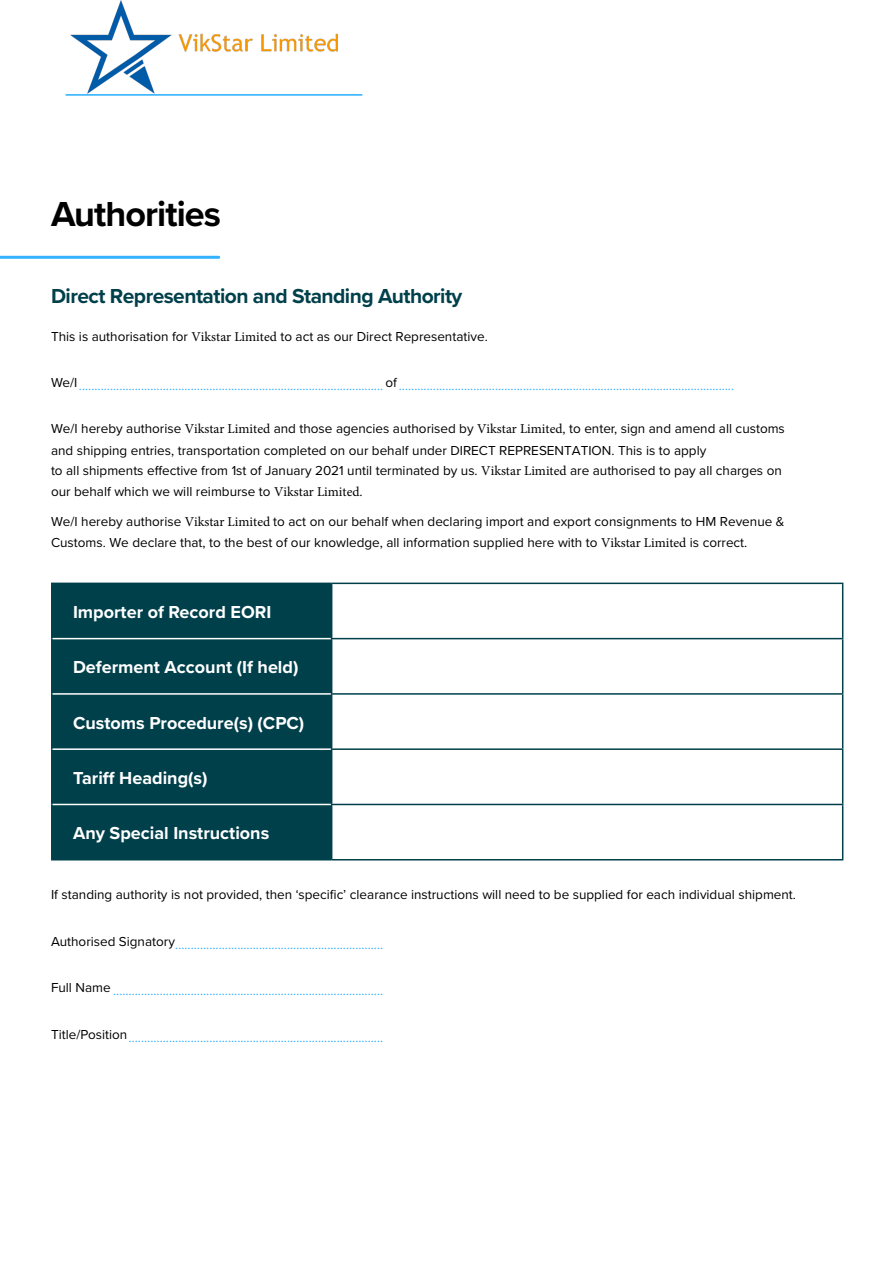
<style>
.page{position:relative;width:893px;height:1263px;background:#fff}
.page>*{position:absolute;margin:0;border:0;box-sizing:border-box;transform-origin:0 0}
.t1{font:700 36px "Proxima Nova";letter-spacing:-.025em;color:#000}
.t2{font:700 21px "Proxima Nova";letter-spacing:-.025em;color:#00404b}
.t3{font:700 18px "Proxima Nova";color:#fff}
.t4{font:13.5px/21px "Proxima Nova";color:#000}
.t5{font:13.5px "Proxima Nova";color:#33b3ff}
.s1{font-family:"Minion Pro"}
</style>
<div class="page">
<svg style="left:65px;top:94px;width:298px;height:2px"></svg>
<hr style="left:0;top:256px;width:219px;height:3px;background:#33b3ff">
<div style="left:53px;top:584px;width:278px;height:275px;background:#00404b"></div>
<hr style="left:51px;top:583px;width:281px;height:1px;background:#00404b">
<hr style="left:51px;top:584px;width:2px;height:55px;background:#00404b">
<hr style="left:332px;top:583px;width:511px;height:1px;background:#00404b">
<hr style="left:842px;top:584px;width:1px;height:54px;background:#00404b">
<hr style="left:51px;top:639px;width:2px;height:55px;background:#00404b">
<hr style="left:842px;top:639px;width:1px;height:54px;background:#00404b">
<hr style="left:51px;top:694px;width:2px;height:55px;background:#00404b">
<hr style="left:842px;top:695px;width:1px;height:53px;background:#00404b">
<hr style="left:51px;top:749px;width:2px;height:55px;background:#00404b">
<hr style="left:842px;top:750px;width:1px;height:54px;background:#00404b">
<hr style="left:51px;top:804px;width:2px;height:55px;background:#00404b">
<hr style="left:842px;top:805px;width:1px;height:54px;background:#00404b">
<hr style="left:51px;top:859px;width:281px;height:1px;background:#00404b">
<hr style="left:332px;top:859px;width:511px;height:1px;background:#00404b">
<hr style="left:53px;top:638px;width:278px;height:1px;background:#fff">
<hr style="left:53px;top:693px;width:278px;height:2px;background:#fff">
<hr style="left:53px;top:748px;width:278px;height:2px;background:#fff">
<hr style="left:53px;top:804px;width:278px;height:1px;background:#fff">
<hr style="left:331px;top:638px;width:512px;height:1px;background:#00404b">
<hr style="left:331px;top:693px;width:512px;height:2px;background:#00404b">
<hr style="left:331px;top:748px;width:512px;height:2px;background:#00404b">
<hr style="left:331px;top:804px;width:512px;height:1px;background:#00404b">
<hr style="left:331px;top:584px;width:1px;height:54px;background:#00404b">
<hr style="left:331px;top:639px;width:1px;height:54px;background:#00404b">
<hr style="left:331px;top:695px;width:1px;height:53px;background:#00404b">
<hr style="left:331px;top:750px;width:1px;height:54px;background:#00404b">
<hr style="left:331px;top:805px;width:1px;height:54px;background:#00404b">
<img style="left:70px;top:0;width:267px;height:94px">
<h1 class="t1" style="left:51px;top:187px;width:172px">Authorities</h1>
<h2 class="t2" style="left:51px;top:280px;width:413px">Direct Representation and Standing Authority</h2>
<p class="t4" style="left:51px;top:325px;width:438px">This is authorisation for <span class="s1">Vikstar Limited</span> to act as our Direct Representative.</p>
<p class="t5" style="left:51px;top:375px;width:685px"><sup>We/I</sup> .................................................................................................. <sup>of</sup>............................................................................................................</p>
<p class="t4" style="left:51px;top:417px;width:735px">We/I hereby authorise <span class="s1">Vikstar Limited</span> and those agencies authorised by <span class="s1">Vikstar Limited</span>, to enter, sign and amend all customs and shipping entries, transportation completed on our behalf under DIRECT REPRESENTATION. This is to apply<br>to all shipments effective from 1st of January 2021 until terminated by us. <span class="s1">Vikstar Limited</span> are authorised to pay all charges on our behalf which we will reimburse to <span class="s1">Vikstar Limited</span>.</p>
<p class="t4" style="left:51px;top:510px;width:735px">We/I hereby authorise <span class="s1">Vikstar Limited</span> to act on our behalf when declaring import and export consignments to HM Revenue &amp;<br>Customs. We declare that, to the best of our knowledge, all information supplied here with to <span class="s1">Vikstar Limited</span> is correct.</p>
<h3 class="t3" style="left:73px;top:599px;width:200px">Importer of Record EORI</h3>
<h3 class="t3" style="left:73px;top:654px;width:227px">Deferment Account (If held)</h3>
<h3 class="t3" style="left:73px;top:709px;width:233px">Customs Procedure(s) (CPC)</h3>
<h3 class="t3" style="left:73px;top:764px;width:136px">Tariff Heading(s)</h3>
<h3 class="t3" style="left:73px;top:820px;width:198px">Any Special Instructions</h3>
<p class="t4" style="left:51px;top:884px;width:746px">If standing authority is not provided, then ‘specific’ clearance instructions will need to be supplied for each individual shipment.</p>
<p class="t5" style="left:51px;top:934px;width:334px"><sup>Authorised</sup> <sup>Signatory</sup>...................................................................</p>
<p class="t5" style="left:51px;top:981px;width:334px"><sup>Full</sup> <sup>Name</sup> .......................................................................................</p>
<p class="t5" style="left:51px;top:1027px;width:334px"><sup>Title/Position</sup>..................................................................................</p>
</div>
